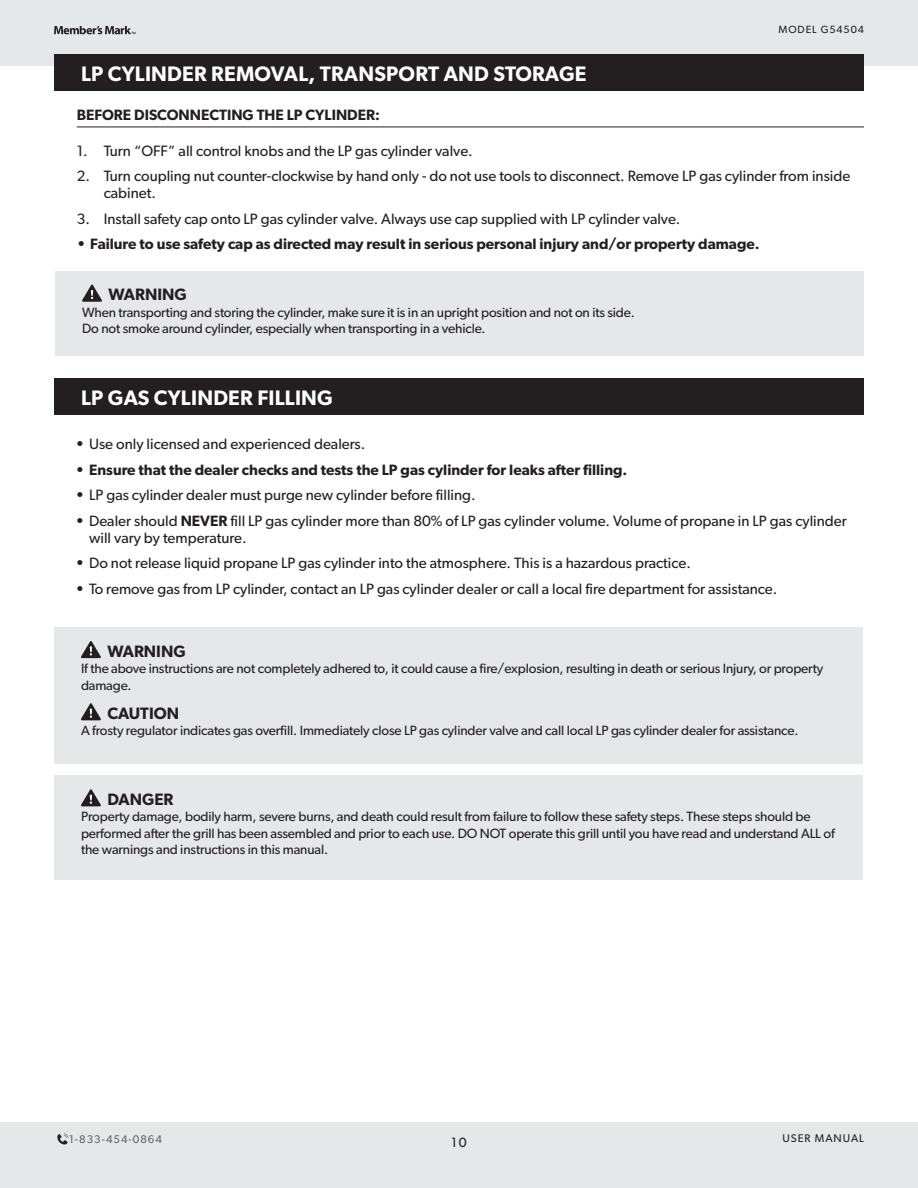
<style>
.page{position:relative;width:918px;height:1188px;background:#fff}
.page>*{position:absolute;margin:0;border:0;box-sizing:border-box;transform-origin:0 0}
.t1{font:600 21px "Gibson";letter-spacing:.01em;color:#fff}
.t2{font:600 16.5px "Gibson";color:#231f20}
.t3{font:15px/16.5px "Gibson";color:#231f20}
.t4{font:600 15px "Gibson";color:#231f20}
.t5{font:13.5px/16.5px "Gibson";letter-spacing:-.01em;color:#231f20}
.t6{font:11.1px "Gibson";letter-spacing:.09em;color:#636366}
.t7{font:11.1px "Gibson";letter-spacing:.09em;color:#231f20}
.t8{font:10.5px "Gibson";letter-spacing:.09em;color:#231f20}
.s1{font-weight:600}
</style>
<div class="page">
<div style="left:0;top:1122px;width:918px;height:66px;background:#e6e7e9"></div>
<div style="left:0;top:0;width:918px;height:66px;background:#e6e7e9"></div>
<svg style="left:57px;top:1133px;width:11px;height:12px"></svg>
<svg style="left:54px;top:26px;width:81px;height:8px"></svg>
<div style="left:54px;top:627px;width:809px;height:137px;background:#e6e7e9"></div>
<svg style="left:81px;top:641px;width:20px;height:17px"></svg>
<svg style="left:81px;top:703px;width:20px;height:17px"></svg>
<div style="left:54px;top:776px;width:809px;height:104px;background:#e6e7e9"></div>
<svg style="left:81px;top:789px;width:20px;height:17px"></svg>
<div style="left:55px;top:271px;width:809px;height:85px;background:#e6e7e9"></div>
<svg style="left:82px;top:285px;width:20px;height:17px"></svg>
<hr style="left:77px;top:127px;width:787px;height:1px;background:#231f20">
<div style="left:54px;top:378px;width:810px;height:36px;background:#231f20"></div>
<div style="left:54px;top:54px;width:810px;height:36px;background:#231f20"></div>
<h1 class="t1" style="left:81px;top:61px;width:507px">LP CYLINDER REMOVAL, TRANSPORT AND STORAGE</h1>
<p class="t8" style="left:778px;top:24px;width:87px">MODEL G54504</p>
<p class="t4" style="left:77px;top:106px;width:305px">BEFORE DISCONNECTING THE LP CYLINDER:</p>
<p class="t3" style="left:77px;top:142px;width:397px">1. Turn “OFF” all control knobs and the LP gas cylinder valve.</p>
<p class="t3" style="left:104px;top:168px;width:748px;text-indent:-27px">2. Turn coupling nut counter-clockwise by hand only - do not use tools to disconnect. Remove LP gas cylinder from inside cabinet.</p>
<p class="t3" style="left:77px;top:210px;width:605px">3. Install safety cap onto LP gas cylinder valve. Always use cap supplied with LP cylinder valve.</p>
<p class="t4" style="left:77px;top:235px;width:684px">• Failure to use safety cap as directed may result in serious personal injury and/or property damage.</p>
<p class="t2" style="left:108px;top:285px;width:80px">WARNING</p>
<p class="t5" style="left:82px;top:304px;width:554px">When transporting and storing the cylinder, make sure it is in an upright position and not on its side.<br>Do not smoke around cylinder, especially when transporting in a vehicle.</p>
<h1 class="t1" style="left:81px;top:385px;width:253px">LP GAS CYLINDER FILLING</h1>
<p class="t3" style="left:76px;top:435px;width:291px"><span class="s1">•</span> Use only licensed and experienced dealers.</p>
<p class="t4" style="left:76px;top:461px;width:553px">• Ensure that the dealer checks and tests the LP gas cylinder for leaks after filling.</p>
<p class="t3" style="left:76px;top:487px;width:402px"><span class="s1">•</span> LP gas cylinder dealer must purge new cylinder before filling.</p>
<p class="t3" style="left:89px;top:512px;width:759px;text-indent:-14px"><span class="s1">•</span> Dealer should <span class="s1">NEVER</span> fill LP gas cylinder more than 80% of LP gas cylinder volume. Volume of propane in LP gas cylinder will vary by temperature.</p>
<p class="t3" style="left:76px;top:555px;width:617px"><span class="s1">•</span> Do not release liquid propane LP gas cylinder into the atmosphere. This is a hazardous practice.</p>
<p class="t3" style="left:76px;top:580px;width:703px"><span class="s1">•</span> To remove gas from LP cylinder, contact an LP gas cylinder dealer or call a local fire department for assistance.</p>
<p class="t2" style="left:107px;top:641px;width:80px">WARNING</p>
<p class="t5" style="left:81px;top:660px;width:744px">If the above instructions are not completely adhered to, it could cause a fire/explosion, resulting in death or serious Injury, or property damage.</p>
<p class="t2" style="left:107px;top:703px;width:73px">CAUTION</p>
<p class="t5" style="left:81px;top:722px;width:719px">A frosty regulator indicates gas overfill. Immediately close LP gas cylinder valve and call local LP gas cylinder dealer for assistance.</p>
<p class="t2" style="left:107px;top:789px;width:68px">DANGER</p>
<p class="t5" style="left:81px;top:808px;width:755px">Property damage, bodily harm, severe burns, and death could result from failure to follow these safety steps. These steps should be performed after the grill has been assembled and prior to each use. DO NOT operate this grill until you have read and understand ALL of the warnings and instructions in this manual.</p>
<p class="t6" style="left:69px;top:1132px;width:94px">1-833-454-0864</p>
<p class="t5" style="left:451px;top:1134px;width:17px">10</p>
<p class="t7" style="left:782px;top:1132px;width:83px">USER MANUAL</p>
</div>
